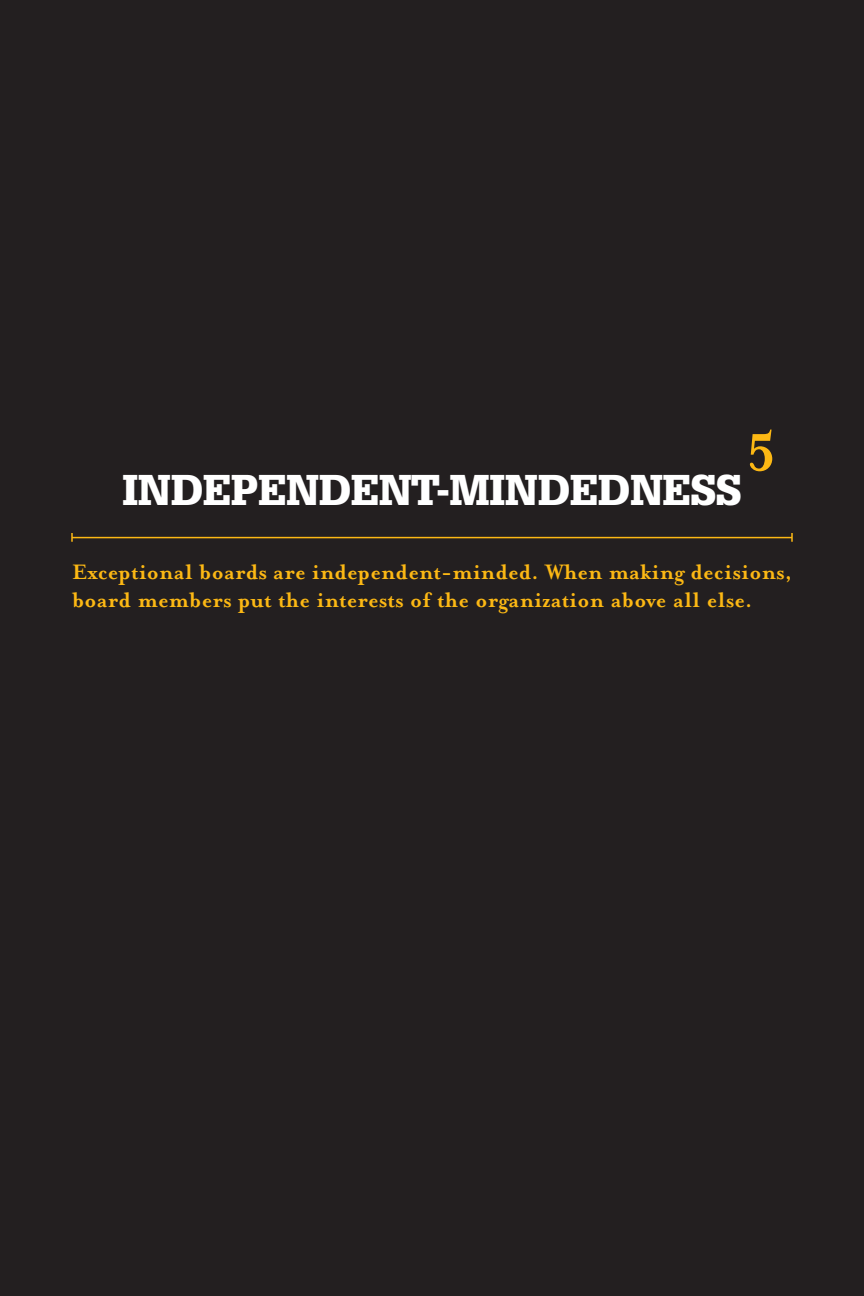
<style>
.page{position:relative;width:864px;height:1296px;background:#231f20}
.page>*{position:absolute;margin:0;border:0;box-sizing:border-box;transform-origin:0 0}
.t1{font:700 60px "Mrs Eaves";color:#fcb814}
.t2{font:900 42px "Glypha LT Std";letter-spacing:-.005em;color:#fff}
.t3{font:700 24px/28px "Mrs Eaves";letter-spacing:.01em;color:#fcb814}
</style>
<div class="page">
<hr style="left:72px;top:537px;width:720px;height:1px;background:#fcb814">
<svg style="left:71px;top:533px;width:2px;height:9px"></svg>
<svg style="left:791px;top:533px;width:2px;height:9px"></svg>
<h2 class="t2" style="left:122px;top:474px;width:621px">INDEPENDENT-MINDEDNESS</h2>
<h1 class="t1" style="left:746px;top:404px;width:32px">5</h1>
<p class="t3" style="left:72px;top:556px;width:722px">Exceptional boards are independent-minded. When making decisions, board members put the interests of the organization above all else.</p>
</div>
